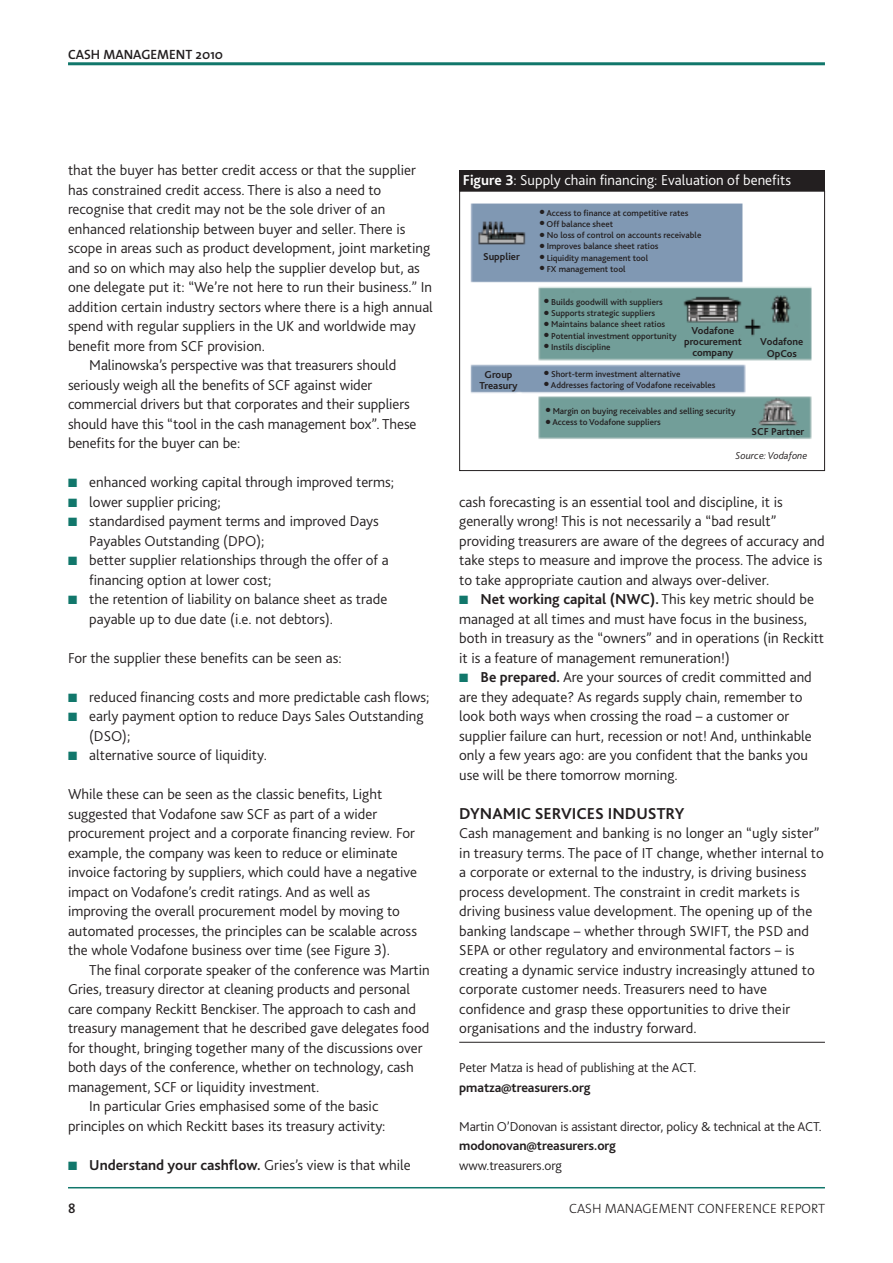
<style>
.page{position:relative;width:893px;height:1263px;background:#fff}
.page>*{position:absolute;margin:0;border:0;box-sizing:border-box;transform-origin:0 0}
.t1{font:700 16.5px "Bliss 2";color:#231f20}
.t2{font:300 15px/19.5px "Bliss 2";color:#231f20}
.t3{font:300 15px "Bliss 2";color:#fff}
.t4{font:700 15px "Bliss 2";color:#231f20}
.t5{font:300 13.5px "Bliss 2";letter-spacing:-.01em;color:#231f20}
.t6{font:700 13.5px "Bliss 2";letter-spacing:-.005em;color:#231f20}
.t7{font:300 13.5px "The Sans";color:#231f20}
.t8{font:600 13.5px "The Sans";color:#231f20}
.t9{font:700 10.5px/11.2px "Bliss 2";color:#231f20;text-align:center}
.t10{font:italic 300 10.5px "Bliss 2";color:#231f20}
.t11{font:500 9px "Bliss 2";color:#231f20}
.s1{color:#11776b}
.s2{font-weight:300}
.s3{font-weight:700}
</style>
<div class="page">
<hr style="left:459px;top:1042px;width:366px;height:1px;background:#231f20">
<hr style="left:68px;top:62px;width:757px;height:3px;background:#11776b">
<hr style="left:68px;top:1187px;width:757px;height:1px;background:#11776b">
<div style="left:459px;top:170px;width:366px;height:22px;background:#231f20"></div>
<img style="left:470px;top:203px;width:342px;height:236px">
<div style="left:459px;top:191px;width:366px;height:280px;border:1px solid #231f20"></div>
<p class="t8" style="left:68px;top:49px;width:157px">CASH MANAGEMENT 2010</p>
<p class="t2" style="left:68px;top:162px;width:349px">that the buyer has better credit access or that the supplier</p>
<p class="t2" style="left:68px;top:181px;width:315px">has constrained credit access. There is also a need to</p>
<p class="t2" style="left:68px;top:201px;width:319px">recognise that credit may not be the sole driver of an</p>
<p class="t2" style="left:68px;top:220px;width:339px">enhanced relationship between buyer and seller. There is</p>
<p class="t2" style="left:68px;top:240px;width:364px">scope in areas such as product development, joint marketing</p>
<p class="t2" style="left:68px;top:259px;width:353px">and so on which may also help the supplier develop but, as</p>
<p class="t2" style="left:68px;top:279px;width:366px">one delegate put it: “We’re not here to run their business.” In</p>
<p class="t2" style="left:68px;top:298px;width:366px">addition certain industry sectors where there is a high annual</p>
<p class="t2" style="left:68px;top:318px;width:349px">spend with regular suppliers in the UK and worldwide may</p>
<p class="t2" style="left:68px;top:337px;width:198px">benefit more from SCF provision.</p>
<p class="t2" style="left:89px;top:357px;width:308px">Malinowska’s perspective was that treasurers should</p>
<p class="t2" style="left:68px;top:376px;width:306px">seriously weigh all the benefits of SCF against wider</p>
<p class="t2" style="left:68px;top:396px;width:343px">commercial drivers but that corporates and their suppliers</p>
<p class="t2" style="left:68px;top:415px;width:350px">should have this “tool in the cash management box”. These</p>
<p class="t2" style="left:68px;top:435px;width:174px">benefits for the buyer can be:</p>
<p class="t2" style="left:68px;top:474px;width:327px"><span class="s1">■</span> enhanced working capital through improved terms;</p>
<p class="t2" style="left:68px;top:493px;width:154px"><span class="s1">■</span> lower supplier pricing;</p>
<p class="t2" style="left:89px;top:513px;width:291px;text-indent:-21px"><span class="s1">■</span> standardised payment terms and improved Days<br>Payables Outstanding (DPO);</p>
<p class="t2" style="left:89px;top:552px;width:301px;text-indent:-21px"><span class="s1">■</span> better supplier relationships through the offer of a financing option at lower cost;</p>
<p class="t2" style="left:89px;top:591px;width:299px;text-indent:-21px"><span class="s1">■</span> the retention of liability on balance sheet as trade payable up to due date (i.e. not debtors).</p>
<p class="t2" style="left:68px;top:649px;width:275px">For the supplier these benefits can be seen as:</p>
<p class="t2" style="left:68px;top:688px;width:363px"><span class="s1">■</span> reduced financing costs and more predictable cash flows;</p>
<p class="t2" style="left:89px;top:708px;width:336px;text-indent:-21px"><span class="s1">■</span> early payment option to reduce Days Sales Outstanding (DSO);</p>
<p class="t2" style="left:68px;top:747px;width:201px"><span class="s1">■</span> alternative source of liquidity.</p>
<p class="t2" style="left:68px;top:786px;width:351px">While these can be seen as the classic benefits, Light suggested that Vodafone saw SCF as part of a wider procurement project and a corporate financing review. For example, the company was keen to reduce or eliminate invoice factoring by suppliers, which could have a negative impact on Vodafone’s credit ratings. And as well as improving the overall procurement model by moving to automated processes, the principles can be scalable across the whole Vodafone business over time (see Figure 3).</p>
<p class="t2" style="left:89px;top:961px;width:342px">The final corporate speaker of the conference was Martin</p>
<p class="t2" style="left:68px;top:981px;width:343px">Gries, treasury director at cleaning products and personal</p>
<p class="t2" style="left:68px;top:1000px;width:350px">care company Reckitt Benckiser. The approach to cash and</p>
<p class="t2" style="left:68px;top:1020px;width:363px">treasury management that he described gave delegates food</p>
<p class="t2" style="left:68px;top:1039px;width:356px">for thought, bringing together many of the discussions over</p>
<p class="t2" style="left:68px;top:1059px;width:347px">both days of the conference, whether on technology, cash</p>
<p class="t2" style="left:68px;top:1078px;width:253px">management, SCF or liquidity investment.</p>
<p class="t2" style="left:89px;top:1098px;width:291px">In particular Gries emphasised some of the basic</p>
<p class="t2" style="left:68px;top:1117px;width:319px">principles on which Reckitt bases its treasury activity:</p>
<p class="t4" style="left:68px;top:1159px;width:344px"><span class="s1">■</span> Understand your cashflow. <span class="s2">Gries’s view is that while</span></p>
<p class="t3" style="left:463px;top:174px;width:330px"><span class="s3">Figure 3</span>: Supply chain financing: Evaluation of benefits</p>
<p class="t9" style="left:483px;top:252px;width:38px">Supplier</p>
<p class="t9" style="left:479px;top:370px;width:40px">Group<br>Treasury</p>
<p class="t11" style="left:540px;top:209px;width:150px">● Access to finance at competitive rates</p>
<p class="t11" style="left:540px;top:220px;width:75px">● Off balance sheet</p>
<p class="t11" style="left:540px;top:232px;width:163px">● No loss of control on accounts receivable</p>
<p class="t11" style="left:540px;top:243px;width:120px">● Improves balance sheet ratios</p>
<p class="t11" style="left:540px;top:254px;width:110px">● Liquidity management tool</p>
<p class="t11" style="left:540px;top:265px;width:87px">● FX management tool</p>
<p class="t11" style="left:544px;top:298px;width:120px">● Builds goodwill with suppliers</p>
<p class="t11" style="left:544px;top:310px;width:112px">● Supports strategic suppliers</p>
<p class="t11" style="left:544px;top:321px;width:122px">● Maintains balance sheet ratios</p>
<p class="t11" style="left:544px;top:332px;width:134px">● Potential investment opportunity</p>
<p class="t11" style="left:544px;top:343px;width:68px">● Instils discipline</p>
<p class="t9" style="left:684px;top:326px;width:59px">Vodafone procurement company</p>
<p class="t9" style="left:760px;top:337px;width:45px">Vodafone<br>OpCos</p>
<p class="t11" style="left:544px;top:370px;width:138px">● Short-term investment alternative</p>
<p class="t11" style="left:544px;top:381px;width:173px">● Addresses factoring of Vodafone receivables</p>
<p class="t11" style="left:546px;top:407px;width:191px">● Margin on buying receivables and selling security</p>
<p class="t11" style="left:546px;top:419px;width:117px">● Access to Vodafone suppliers</p>
<p class="t9" style="left:751px;top:427px;width:54px">SCF Partner</p>
<p class="t10" style="left:736px;top:452px;width:73px">Source: Vodafone</p>
<p class="t2" style="left:459px;top:493px;width:367px">cash forecasting is an essential tool and discipline, it is generally wrong! This is not necessarily a “bad result” providing treasurers are aware of the degrees of accuracy and take steps to measure and improve the process. The advice is to take appropriate caution and always over-deliver.</p>
<p class="t2" style="left:459px;top:591px;width:366px"><span class="s1">■</span> <span class="s3">Net working capital (NWC).</span> This key metric should be managed at all times and must have focus in the business, both in treasury as the “owners” and in operations (in Reckitt it is a feature of management remuneration!)</p>
<p class="t2" style="left:459px;top:669px;width:354px"><span class="s1">■</span> <span class="s3">Be prepared.</span> Are your sources of credit committed and are they adequate? As regards supply chain, remember to look both ways when crossing the road – a customer or supplier failure can hurt, recession or not! And, unthinkable only a few years ago: are you confident that the banks you use will be there tomorrow morning.</p>
<p class="t1" style="left:459px;top:807px;width:227px">DYNAMIC SERVICES INDUSTRY</p>
<p class="t2" style="left:459px;top:825px;width:366px">Cash management and banking is no longer an “ugly sister” in treasury terms. The pace of IT change, whether internal to a corporate or external to the industry, is driving business process development. The constraint in credit markets is driving business value development. The opening up of the banking landscape – whether through SWIFT, the PSD and SEPA or other regulatory and environmental factors – is creating a dynamic service industry increasingly attuned to corporate customer needs. Treasurers need to have confidence and grasp these opportunities to drive their organisations and the industry forward.</p>
<p class="t5" style="left:459px;top:1063px;width:239px">Peter Matza is head of publishing at the ACT.</p>
<p class="t6" style="left:459px;top:1082px;width:133px">pmatza@treasurers.org</p>
<p class="t5" style="left:459px;top:1121px;width:364px">Martin O’Donovan is assistant director, policy &amp; technical at the ACT.</p>
<p class="t6" style="left:459px;top:1141px;width:158px">modonovan@treasurers.org</p>
<p class="t5" style="left:459px;top:1160px;width:104px">www.treasurers.org</p>
<p class="t8" style="left:68px;top:1203px;width:9px">8</p>
<p class="t7" style="left:569px;top:1203px;width:257px">CASH MANAGEMENT CONFERENCE REPORT</p>
</div>
